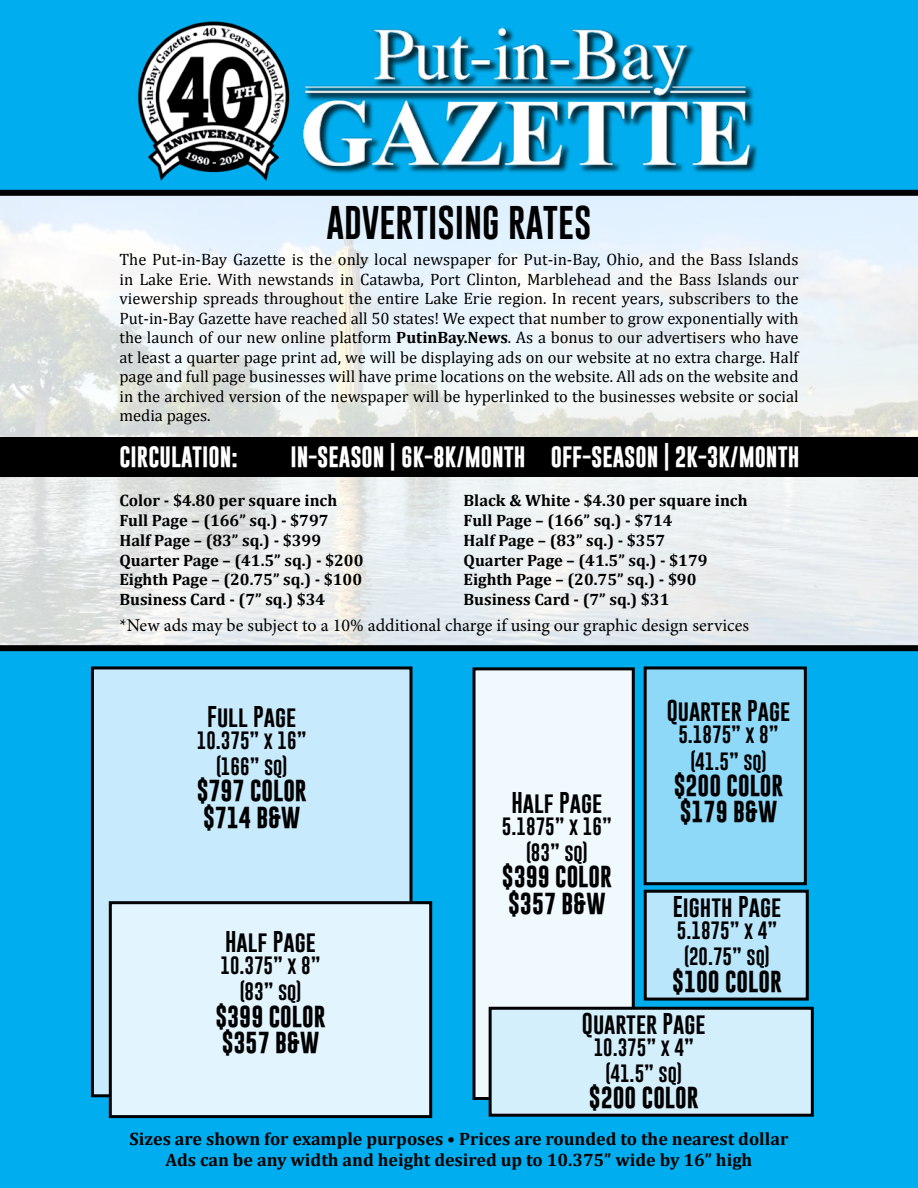
<style>
.page{position:relative;width:918px;height:1188px;background:#fff}
.page>*{position:absolute;margin:0;border:0;box-sizing:border-box;transform-origin:0 0}
.t1{font:34.5px "Gobold";color:#000}
.t2{font:700 21.9px/26.4px "Gobold";color:#000}
.t3{font:21.9px "Gobold";color:#000}
.t4{font:700 21.3px "Gobold";color:#fff}
.t5{font:18.3px/26.4px "Gobold";color:#000;text-align:center}
.t6{font:700 18px/21.6px "Cambria";color:#000;text-align:center}
.t7{font:18px "Minion Pro";color:#000}
.t8{font:16.5px/19.5px "Cambria";color:#000;text-align:justify}
.t9{font:700 16.5px/19.8px "Cambria";color:#000}
.s1{font-weight:700}
</style>
<div class="page">
<img style="left:0;top:196px;width:918px;height:449px">
<div style="left:0;top:648px;width:918px;height:540px;background:#00aeef"></div>
<div style="left:0;top:0;width:918px;height:191px;background:#00aeef"></div>
<div style="left:302px;top:27px;width:457px;height:148px;background:#000;opacity:.75"></div>
<img style="left:304px;top:27px;width:455px;height:138px">
<div style="left:0;top:438px;width:918px;height:39px;background:#000"></div>
<div style="left:0;top:190px;width:918px;height:6px;background:#000"></div>
<div style="left:0;top:645px;width:918px;height:6px;background:#000"></div>
<img style="left:123px;top:21px;width:181px;height:169px">
<div style="left:91px;top:666px;width:321px;height:431px;background:#c7eafc;border:3px solid #000"></div>
<div style="left:109px;top:901px;width:323px;height:217px;background:#e2f4fd;border:3px solid #000"></div>
<div style="left:644px;top:666px;width:163px;height:219px;background:#8ed8f8;border:3px solid #000"></div>
<div style="left:473px;top:667px;width:162px;height:433px;background:#eff9fe;border:3px solid #000"></div>
<div style="left:644px;top:890px;width:165px;height:111px;background:#b9e6fb;border:3px solid #000"></div>
<div style="left:489px;top:1007px;width:325px;height:110px;background:#d4effc;border:3px solid #000"></div>
<h1 class="t1" style="left:326px;top:202px;width:267px">ADVERTISING RATES</h1>
<p class="t8" style="left:119px;top:252px;width:681px">The Put-in-Bay Gazette is the only local newspaper for Put-in-Bay, Ohio, and the Bass Islands in Lake Erie. With newstands in Catawba, Port Clinton, Marblehead and the Bass Islands our viewership spreads throughout the entire Lake Erie region. In recent years, subscribers to the Put-in-Bay Gazette have reached all 50 states! We expect that number to grow exponentially with the launch of our new online platform <span class="s1">PutinBay.News</span>. As a bonus to our advertisers who have at least a quarter page print ad, we will be displaying ads on our website at no extra charge. Half page and full page businesses will have prime locations on the website. All ads on the website and in the archived version of the newspaper will be hyperlinked to the businesses website or social media pages.</p>
<p class="t4" style="left:291px;top:443px;width:510px">IN-SEASON | 6K-8K/MONTH OFF-SEASON | 2K-3K/MONTH</p>
<p class="t4" style="left:119px;top:443px;width:120px">CIRCULATION:</p>
<p class="t9" style="left:119px;top:492px;width:246px">Color - $4.80 per square inch<br>Full Page – (166” sq.) - $797<br>Half Page – (83” sq.) - $399<br>Quarter Page – (41.5” sq.) - $200<br>Eighth Page – (20.75” sq.) - $100<br>Business Card - (7” sq.) $34</p>
<p class="t9" style="left:464px;top:492px;width:286px">Black &amp; White - $4.30 per square inch<br>Full Page – (166” sq.) - $714<br>Half Page – (83” sq.) - $357<br>Quarter Page – (41.5” sq.) - $179<br>Eighth Page – (20.75” sq.) - $90<br>Business Card - (7” sq.) $31</p>
<p class="t7" style="left:119px;top:619px;width:631px">*New ads may be subject to a 10% additional charge if using our graphic design services</p>
<h2 class="t3" style="left:207px;top:703px;width:91px">Full Page</h2>
<p class="t5" style="left:197px;top:727px;width:111px">10.375” x 16” (166” sq)</p>
<h2 class="t2" style="left:197px;top:778px;width:112px">$797 COLOR $714 B&amp;W</h2>
<h2 class="t3" style="left:225px;top:928px;width:92px">Half Page</h2>
<p class="t5" style="left:220px;top:952px;width:102px">10.375” x 8” (83” sq)</p>
<h2 class="t2" style="left:215px;top:1003px;width:112px">$399 COLOR $357 B&amp;W</h2>
<h2 class="t3" style="left:667px;top:698px;width:125px">Quarter Page</h2>
<p class="t5" style="left:678px;top:722px;width:102px">5.1875” x 8” (41.5” sq)</p>
<h2 class="t2" style="left:674px;top:772px;width:111px">$200 COLOR $179 B&amp;W</h2>
<h2 class="t3" style="left:511px;top:789px;width:92px">Half Page</h2>
<p class="t5" style="left:502px;top:813px;width:111px">5.1875” x 16” (83” sq)</p>
<h2 class="t2" style="left:502px;top:864px;width:112px">$399 COLOR $357 B&amp;W</h2>
<h2 class="t3" style="left:673px;top:893px;width:110px">Eighth Page</h2>
<p class="t5" style="left:677px;top:917px;width:102px">5.1875” x 4” (20.75” sq)</p>
<h2 class="t2" style="left:672px;top:968px;width:111px">$100 COLOR</h2>
<h2 class="t3" style="left:582px;top:1010px;width:125px">Quarter Page</h2>
<p class="t5" style="left:594px;top:1034px;width:102px">10.375” x 4” (41.5” sq)</p>
<h2 class="t2" style="left:589px;top:1085px;width:111px">$200 COLOR</h2>
<p class="t6" style="left:130px;top:1129px;width:660px">Sizes are shown for example purposes • Prices are rounded to the nearest dollar<br>Ads can be any width and height desired up to 10.375” wide by 16” high</p>
</div>
